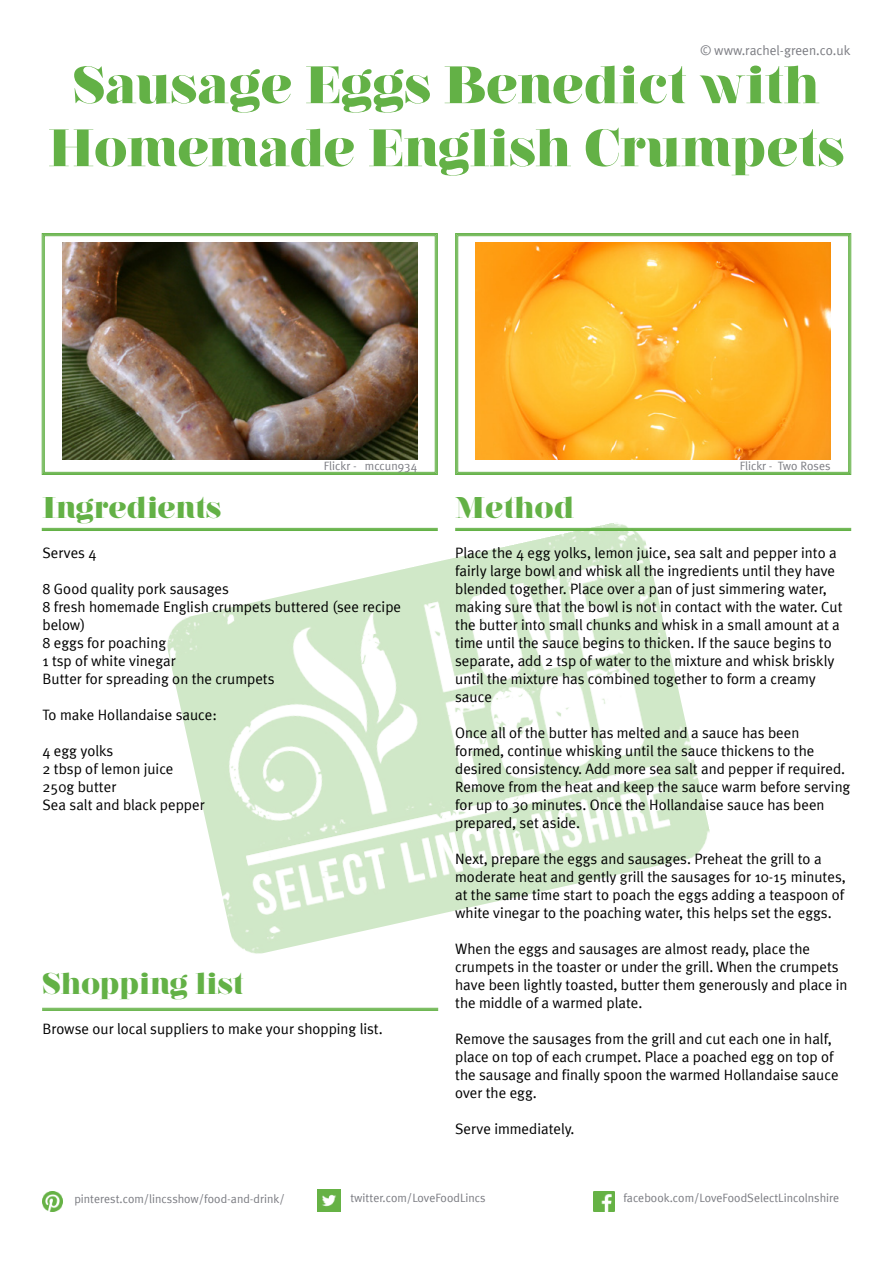
<style>
.page{position:relative;width:893px;height:1263px;background:#fff}
.page>*{position:absolute;margin:0;border:0;box-sizing:border-box;transform-origin:0 0}
.t1{font:900 52.5px/63px "Nouvelle Vague For AB";color:#63b146;text-align:center}
.t2{font:900 30px "Nouvelle Vague For AB";color:#63b146}
.t3{font:15px/18px "Meta Plus";color:#000}
.t4{font:13.5px "Meta Plus";color:#7b7c82}
.t5{font:12px "Meta Plus";color:#7b7c82}
</style>
<div class="page">
<img style="left:162px;top:522px;width:553px;height:432px">
<svg style="left:455px;top:233px;width:397px;height:242px"></svg>
<div style="left:457px;top:235px;width:392px;height:238px;border:1px solid #63b146"></div>
<svg style="left:41px;top:233px;width:397px;height:242px"></svg>
<div style="left:44px;top:235px;width:392px;height:238px;border:1px solid #63b146"></div>
<hr style="left:42px;top:528px;width:396px;height:1px;background:#63b146">
<hr style="left:42px;top:529px;width:396px;height:1px;background:#63b146">
<hr style="left:42px;top:530px;width:396px;height:1px;background:#63b146">
<hr style="left:455px;top:528px;width:396px;height:1px;background:#63b146">
<hr style="left:455px;top:529px;width:396px;height:1px;background:#63b146">
<hr style="left:455px;top:530px;width:396px;height:1px;background:#63b146">
<hr style="left:42px;top:1008px;width:396px;height:1px;background:#63b146">
<hr style="left:42px;top:1009px;width:396px;height:1px;background:#63b146">
<hr style="left:42px;top:1010px;width:396px;height:1px;background:#63b146">
<img style="left:593px;top:1191px;width:21px;height:21px">
<img style="left:318px;top:1189px;width:22px;height:23px">
<img style="left:43px;top:1192px;width:20px;height:20px">
<img style="left:62px;top:243px;width:355px;height:216px">
<img style="left:476px;top:243px;width:354px;height:216px">
<p class="t4" style="left:700px;top:43px;width:151px">© www.rachel-green.co.uk</p>
<h1 class="t1" style="left:49px;top:51px;width:797px">Sausage Eggs Benedict with<br>Homemade English Crumpets</h1>
<p class="t5" style="left:324px;top:459px;width:95px">Flickr - mccun934</p>
<h2 class="t2" style="left:43px;top:487px;width:180px">Ingredients</h2>
<p class="t3" style="left:43px;top:543px;width:55px">Serves 4</p>
<p class="t3" style="left:43px;top:579px;width:360px">8 Good quality pork sausages<br>8 fresh homemade English crumpets buttered (see recipe below)<br>8 eggs for poaching<br>1 tsp of white vinegar<br>Butter for spreading on the crumpets</p>
<p class="t3" style="left:43px;top:705px;width:176px">To make Hollandaise sauce:</p>
<p class="t3" style="left:43px;top:741px;width:164px">4 egg yolks<br>2 tbsp of lemon juice<br>250g butter<br>Sea salt and black pepper</p>
<h2 class="t2" style="left:43px;top:963px;width:203px">Shopping list</h2>
<p class="t3" style="left:43px;top:1019px;width:342px">Browse our local suppliers to make your shopping list.</p>
<p class="t5" style="left:740px;top:459px;width:92px">Flickr - Two Roses</p>
<h2 class="t2" style="left:455px;top:487px;width:120px">Method</h2>
<p class="t3" style="left:455px;top:543px;width:389px">Place the 4 egg yolks, lemon juice, sea salt and pepper into a fairly large bowl and whisk all the ingredients until they have blended together. Place over a pan of just simmering water, making sure that the bowl is not in contact with the water. Cut the butter into small chunks and whisk in a small amount at a time until the sauce begins to thicken. If the sauce begins to separate, add 2 tsp of water to the mixture and whisk briskly until the mixture has combined together to form a creamy sauce</p>
<p class="t3" style="left:455px;top:723px;width:397px">Once all of the butter has melted and a sauce has been formed, continue whisking until the sauce thickens to the desired consistency. Add more sea salt and pepper if required.<br>Remove from the heat and keep the sauce warm before serving for up to 30 minutes. Once the Hollandaise sauce has been prepared, set aside.</p>
<p class="t3" style="left:455px;top:849px;width:392px">Next, prepare the eggs and sausages. Preheat the grill to a moderate heat and gently grill the sausages for 10-15 minutes, at the same time start to poach the eggs adding a teaspoon of white vinegar to the poaching water, this helps set the eggs.</p>
<p class="t3" style="left:455px;top:939px;width:394px">When the eggs and sausages are almost ready, place the crumpets in the toaster or under the grill. When the crumpets have been lightly toasted, butter them generously and place in the middle of a warmed plate.</p>
<p class="t3" style="left:455px;top:1029px;width:385px">Remove the sausages from the grill and cut each one in half, place on top of each crumpet. Place a poached egg on top of the sausage and finally spoon the warmed Hollandaise sauce over the egg.</p>
<p class="t3" style="left:455px;top:1119px;width:121px">Serve immediately.</p>
<p class="t5" style="left:74px;top:1192px;width:212px">pinterest.com/lincsshow/food-and-drink/</p>
<p class="t5" style="left:350px;top:1191px;width:137px">twitter.com/LoveFoodLincs</p>
<p class="t5" style="left:623px;top:1191px;width:217px">facebook.com/LoveFoodSelectLincolnshire</p>
</div>
